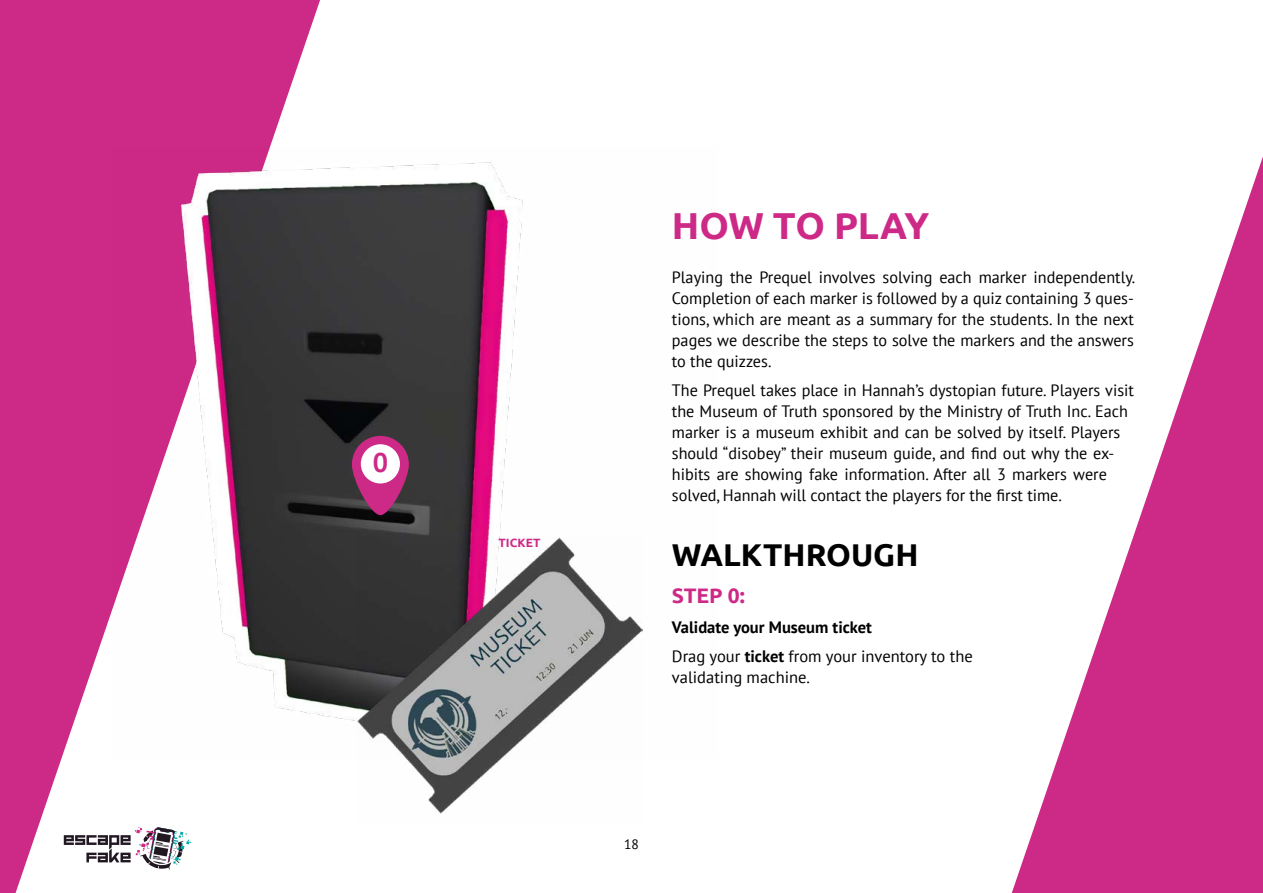
<style>
.page{position:relative;width:1263px;height:893px;background:#fff}
.page>*{position:absolute;margin:0;border:0;box-sizing:border-box;transform-origin:0 0}
.t1{font:700 37.5px "Ubuntu";letter-spacing:-.01em;color:#cd2987}
.t2{font:700 31.5px "Ubuntu";color:#000}
.t3{font:700 27px "PT Sans";color:#cd2987}
.t4{font:700 21px "Ubuntu";color:#cd2987}
.t5{font:16.5px/21px "PT Sans";color:#000;text-align:justify}
.t6{font:700 16.5px/29.5px "PT Sans";color:#000}
.t7{font:13.5px "PT Sans";color:#000}
.t8{font:700 12px "Ubuntu";color:#cd2987}
.s1{font-weight:400}
</style>
<div class="page">
<svg style="left:0;top:0;width:320px;height:893px;fill:#cd2987"></svg>
<svg style="left:1012px;top:156px;width:251px;height:737px"></svg>
<svg style="left:64px;top:827px;width:127px;height:42px"></svg>
<img style="left:111px;top:147px;width:449px;height:612px">
<svg style="left:352px;top:436px;width:57px;height:79px;background:#ab2e76"></svg>
<div style="left:361px;top:444px;width:39px;height:39px;background:#fff;border-radius:50%"></div>
<img style="left:357px;top:538px;width:286px;height:276px">
<h3 class="t3" style="left:373px;top:448px;width:17px">0</h3>
<p class="t8" style="left:499px;top:536px;width:43px">TICKET</p>
<h1 class="t1" style="left:672px;top:204px;width:259px">HOW TO PLAY</h1>
<p class="t5" style="left:672px;top:267px;width:465px">Playing the Prequel involves solving each marker independently.<br>Completion of each marker is followed by a quiz containing 3 ques&shy;tions, which are meant as a summary for the students. In the next pages we describe the steps to solve the markers and the answers to the quizzes.</p>
<p class="t5" style="left:672px;top:381px;width:464px;text-align:left">The Prequel takes place in Hannah’s dystopian future. Players visit the Museum of Truth sponsored by the Ministry of Truth Inc. Each marker is a museum exhibit and can be solved by itself. Players should “disobey” their museum guide, and find out why the ex&shy;hibits are showing fake information. After all 3 markers were solved, Hannah will contact the players for the first time.</p>
<h2 class="t2" style="left:672px;top:537px;width:248px">WALKTHROUGH</h2>
<p class="t4" style="left:672px;top:583px;width:75px">STEP 0:</p>
<p class="t6" style="left:672px;top:613px;width:302px">Validate your Museum ticket<br><span class="s1">Drag your</span> ticket <span class="s1">from your inventory to the</span></p>
<p class="t5" style="left:672px;top:667px;width:140px">validating machine.</p>
<p class="t7" style="left:624px;top:837px;width:16px">18</p>
</div>
